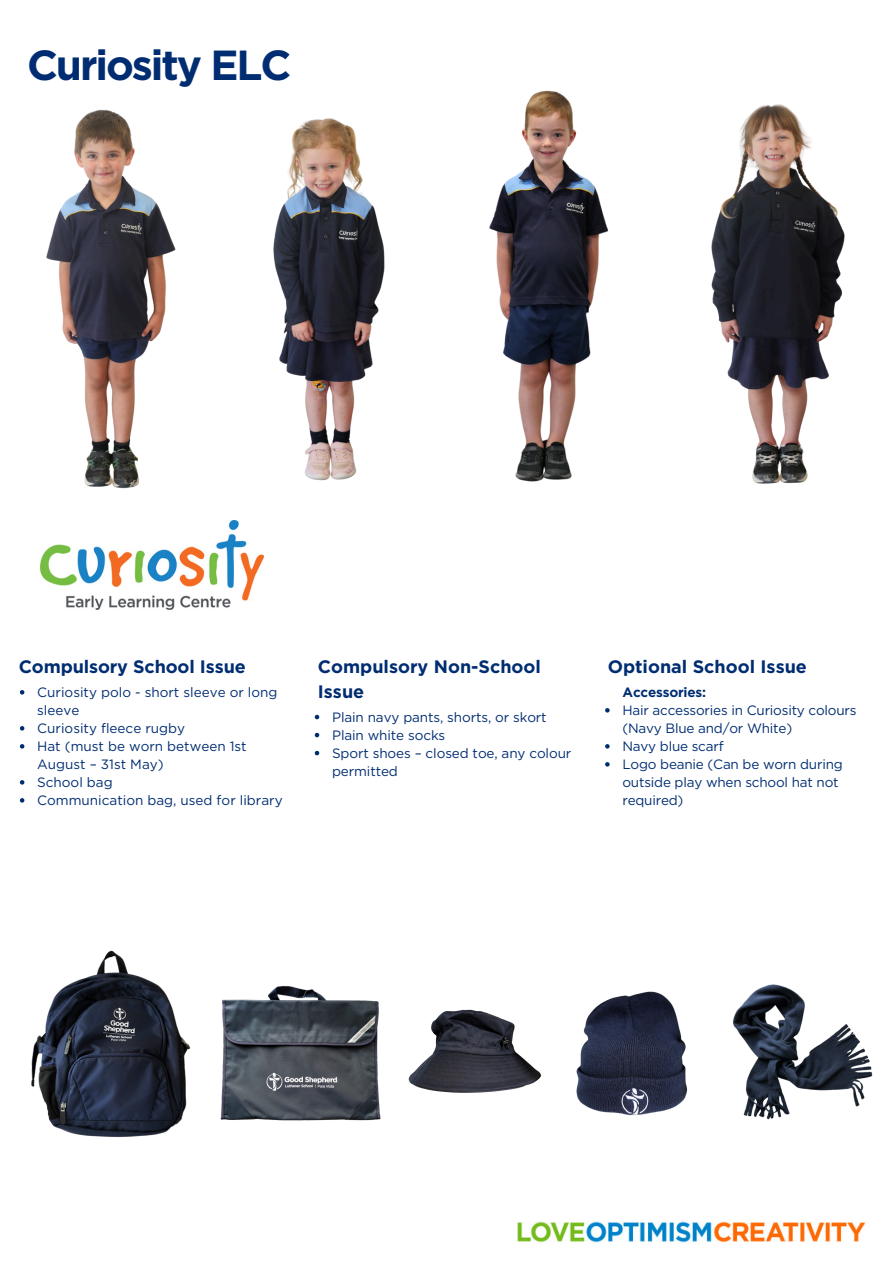
<style>
.page{position:relative;width:894px;height:1264px;background:#fff}
.page>*{position:absolute;margin:0;border:0;box-sizing:border-box;transform-origin:0 0}
.t1{font:700 42px "Gotham";letter-spacing:-.05em;color:#002d72}
.t2{font:700 18px/24.8px "Gotham";color:#002d72}
.t3{font:13.5px/18px "Gotham";letter-spacing:-.01em;color:#002d72}
.t4{font:700 13.5px "Gotham";letter-spacing:-.015em;color:#002d72}
</style>
<div class="page">
<img style="left:41px;top:520px;width:222px;height:89px">
<img style="left:517px;top:1221px;width:349px;height:22px">
<img style="left:46px;top:109px;width:130px;height:380px">
<img style="left:273px;top:118px;width:112px;height:363px">
<img style="left:489px;top:90px;width:120px;height:392px">
<img style="left:711px;top:104px;width:134px;height:380px">
<img style="left:31px;top:950px;width:160px;height:188px">
<img style="left:220px;top:986px;width:161px;height:135px">
<img style="left:733px;top:984px;width:140px;height:136px">
<img style="left:576px;top:991px;width:112px;height:125px">
<img style="left:408px;top:1009px;width:133px;height:84px">
<svg style="left:20px;top:690px;width:4px;height:4px"></svg>
<svg style="left:20px;top:726px;width:4px;height:4px"></svg>
<svg style="left:20px;top:744px;width:4px;height:4px"></svg>
<svg style="left:20px;top:780px;width:4px;height:4px"></svg>
<svg style="left:20px;top:798px;width:4px;height:4px"></svg>
<svg style="left:315px;top:714px;width:4px;height:5px"></svg>
<svg style="left:315px;top:732px;width:4px;height:5px"></svg>
<svg style="left:315px;top:750px;width:4px;height:5px"></svg>
<svg style="left:605px;top:708px;width:4px;height:4px"></svg>
<svg style="left:605px;top:744px;width:4px;height:4px"></svg>
<svg style="left:605px;top:762px;width:4px;height:4px"></svg>
<h1 class="t1" style="left:27px;top:39px;width:266px">Curiosity ELC</h1>
<h2 class="t2" style="left:19px;top:654px;width:228px">Compulsory School Issue</h2>
<p class="t3" style="left:37px;top:683px;width:242px">Curiosity polo - short sleeve or long sleeve</p>
<p class="t3" style="left:37px;top:719px;width:149px">Curiosity fleece rugby</p>
<p class="t3" style="left:37px;top:737px;width:211px">Hat (must be worn between 1st<br>August – 31st May)</p>
<p class="t3" style="left:37px;top:773px;width:77px">School bag</p>
<p class="t3" style="left:37px;top:791px;width:247px">Communication bag, used for library</p>
<p class="t2" style="left:318px;top:654px;width:224px">Compulsory Non-School<br>Issue</p>
<p class="t3" style="left:332px;top:707px;width:216px">Plain navy pants, shorts, or skort</p>
<p class="t3" style="left:332px;top:725px;width:115px">Plain white socks</p>
<p class="t3" style="left:332px;top:743px;width:241px">Sport shoes – closed toe, any colour permitted</p>
<p class="t2" style="left:607px;top:654px;width:201px">Optional School Issue</p>
<p class="t4" style="left:622px;top:684px;width:85px">Accessories:</p>
<h2 class="t3" style="left:622px;top:701px;width:235px">Hair accessories in Curiosity colours (Navy Blue and/or White)</h2>
<p class="t3" style="left:622px;top:737px;width:103px">Navy blue scarf</p>
<p class="t3" style="left:622px;top:755px;width:222px">Logo beanie (Can be worn during outside play when school hat not required)</p>
</div>
